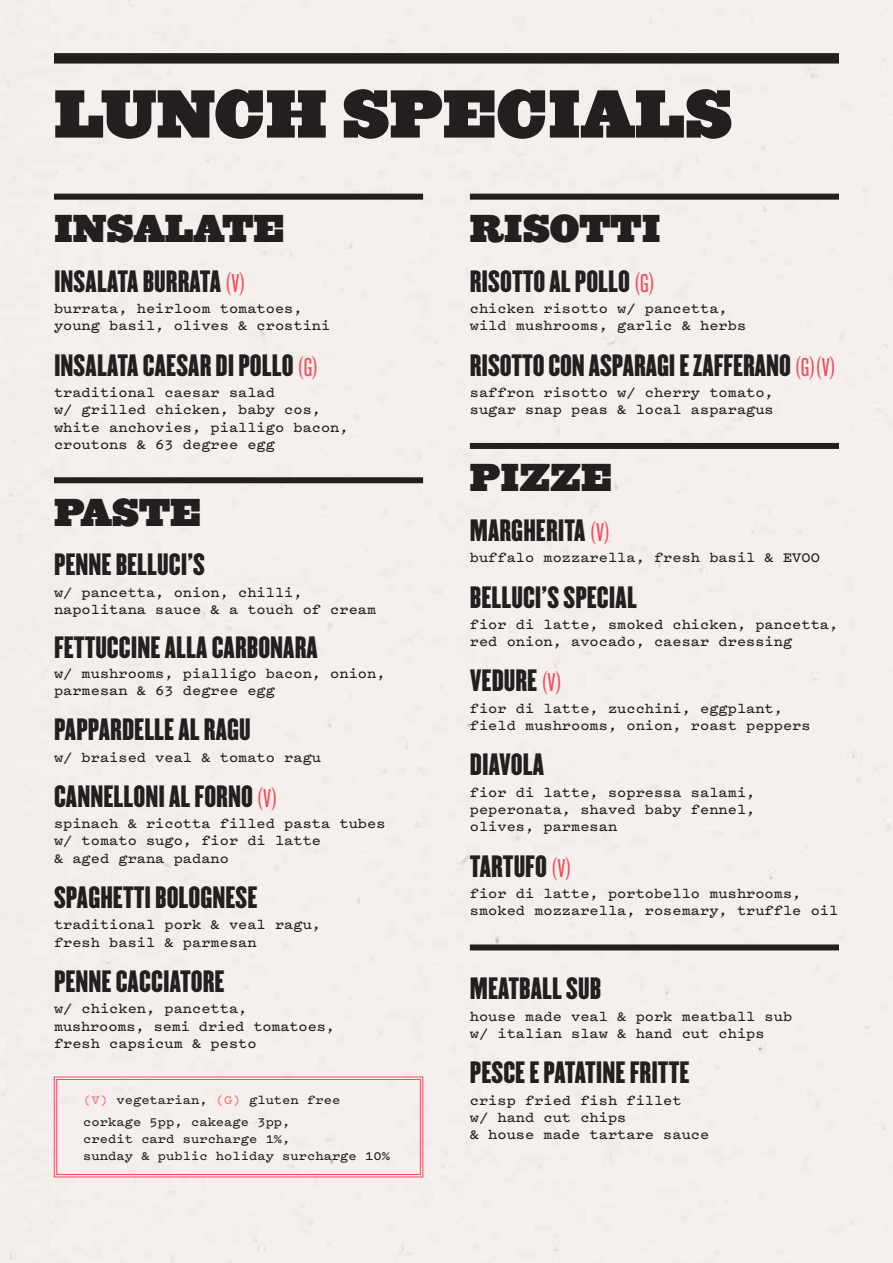
<style>
.page{position:relative;width:893px;height:1263px;background:#fff}
.page>*{position:absolute;margin:0;border:0;box-sizing:border-box;transform-origin:0 0}
.t1{font:62.7px "Ziggurat HTF Black";color:#231f20}
.t2{font:36px "Ziggurat HTF Black";color:#231f20}
.t3{font:27px "Champion HTF Lightweight";color:#231f20}
.t4{font:600 15px/17.2px "Pitch";color:#231f20}
.t5{font:600 13.5px/21.9px "Pitch";color:#231f20}
.s1{font-family:"Knockout HTF27 Junior Bantamwt";color:#f04e5b}
.s2{color:#f37573}
</style>
<div class="page">
<div style="left:54px;top:194px;width:369px;height:6px;background:#231f20"></div>
<div style="left:54px;top:477px;width:369px;height:6px;background:#231f20"></div>
<div style="left:470px;top:194px;width:369px;height:6px;background:#231f20"></div>
<div style="left:470px;top:443px;width:369px;height:6px;background:#231f20"></div>
<div style="left:54px;top:1076px;width:369px;height:101px;background:#f5f0ed"></div>
<div style="left:56px;top:1079px;width:365px;height:96px;border:1px solid #f04e5b"></div>
<div style="left:54px;top:53px;width:785px;height:11px;background:#231f20"></div>
<div style="left:470px;top:944px;width:369px;height:6px;background:#231f20"></div>
<h1 class="t1" style="left:54px;top:73px;width:680px">LUNCH SPECIALS</h1>
<h2 class="t2" style="left:54px;top:205px;width:232px">INSALATE</h2>
<h3 class="t3" style="left:54px;top:263px;width:193px">INSALATA BURRATA <span class="s1">(V)</span></h3>
<p class="t4" style="left:54px;top:299px;width:278px">burrata, heirloom tomatoes, young basil, olives &amp; crostini</p>
<h3 class="t3" style="left:54px;top:347px;width:266px">INSALATA CAESAR DI POLLO <span class="s1">(G)</span></h3>
<p class="t4" style="left:54px;top:383px;width:296px">traditional caesar salad<br>w/ grilled chicken, baby cos, white anchovies, pialligo bacon, croutons &amp; 63 degree egg</p>
<h2 class="t2" style="left:54px;top:489px;width:149px">PASTE</h2>
<h3 class="t3" style="left:54px;top:546px;width:153px">PENNE BELLUCI’S</h3>
<p class="t4" style="left:54px;top:583px;width:324px">w/ pancetta, onion, chilli, napolitana sauce &amp; a touch of cream</p>
<h3 class="t3" style="left:54px;top:629px;width:266px">FETTUCCINE ALLA CARBONARA</h3>
<p class="t4" style="left:54px;top:664px;width:333px">w/ mushrooms, pialligo bacon, onion, parmesan &amp; 63 degree egg</p>
<h3 class="t3" style="left:54px;top:711px;width:198px">PAPPARDELLE AL RAGU</h3>
<p class="t4" style="left:54px;top:748px;width:269px">w/ braised veal &amp; tomato ragu</p>
<h3 class="t3" style="left:54px;top:778px;width:225px">CANNELLONI AL FORNO <span class="s1">(V)</span></h3>
<p class="t4" style="left:54px;top:814px;width:333px">spinach &amp; ricotta filled pasta tubes w/ tomato sugo, fior di latte<br>&amp; aged grana padano</p>
<h3 class="t3" style="left:54px;top:879px;width:205px">SPAGHETTI BOLOGNESE</h3>
<p class="t4" style="left:54px;top:916px;width:269px">traditional pork &amp; veal ragu, fresh basil &amp; parmesan</p>
<h3 class="t3" style="left:54px;top:963px;width:172px">PENNE CACCIATORE</h3>
<p class="t4" style="left:54px;top:999px;width:283px">w/ chicken, pancetta, mushrooms, semi dried tomatoes, fresh capsicum &amp; pesto</p>
<p class="t5" style="left:83px;top:1088px;width:258px"><span class="s2">(V)</span> vegetarian, <span class="s2">(G)</span> gluten free corkage 5pp, cakeage 3pp,</p>
<p class="t5" style="left:83px;top:1130px;width:308px;line-height:17.2px">credit card surcharge 1%,<br>sunday &amp; public holiday surcharge 10%</p>
<h2 class="t2" style="left:470px;top:205px;width:192px">RISOTTI</h2>
<h3 class="t3" style="left:470px;top:263px;width:186px">RISOTTO AL POLLO <span class="s1">(G)</span></h3>
<p class="t4" style="left:470px;top:299px;width:278px">chicken risotto w/ pancetta, wild mushrooms, garlic &amp; herbs</p>
<h3 class="t3" style="left:470px;top:347px;width:368px">RISOTTO CON ASPARAGI E ZAFFERANO <span class="s1">(G)(V)</span></h3>
<p class="t4" style="left:470px;top:383px;width:305px">saffron risotto w/ cherry tomato, sugar snap peas &amp; local asparagus</p>
<h2 class="t2" style="left:470px;top:454px;width:144px">PIZZE</h2>
<h3 class="t3" style="left:470px;top:512px;width:142px">MARGHERITA <span class="s1">(V)</span></h3>
<p class="t4" style="left:470px;top:549px;width:351px">buffalo mozzarella, fresh basil &amp; EVOO</p>
<h3 class="t3" style="left:470px;top:579px;width:169px">BELLUCI’S SPECIAL</h3>
<p class="t4" style="left:470px;top:615px;width:370px">fior di latte, smoked chicken, pancetta, red onion, avocado, caesar dressing</p>
<h3 class="t3" style="left:470px;top:663px;width:93px">VEDURE <span class="s1">(V)</span></h3>
<p class="t4" style="left:470px;top:699px;width:342px">fior di latte, zucchini, eggplant, field mushrooms, onion, roast peppers</p>
<h3 class="t3" style="left:470px;top:746px;width:76px">DIAVOLA</h3>
<p class="t4" style="left:470px;top:783px;width:287px;text-align:justify">fior di latte, sopressa salami, peperonata, shaved baby fennel, olives, parmesan</p>
<h3 class="t3" style="left:470px;top:848px;width:103px">TARTUFO <span class="s1">(V)</span></h3>
<p class="t4" style="left:470px;top:884px;width:370px">fior di latte, portobello mushrooms, smoked mozzarella, rosemary, truffle oil</p>
<h3 class="t3" style="left:470px;top:970px;width:133px">MEATBALL SUB</h3>
<p class="t4" style="left:470px;top:1007px;width:324px">house made veal &amp; pork meatball sub w/ italian slaw &amp; hand cut chips</p>
<h3 class="t3" style="left:470px;top:1054px;width:221px">PESCE E PATATINE FRITTE</h3>
<p class="t4" style="left:470px;top:1091px;width:241px">crisp fried fish fillet<br>w/ hand cut chips<br>&amp; house made tartare sauce</p>
</div>
